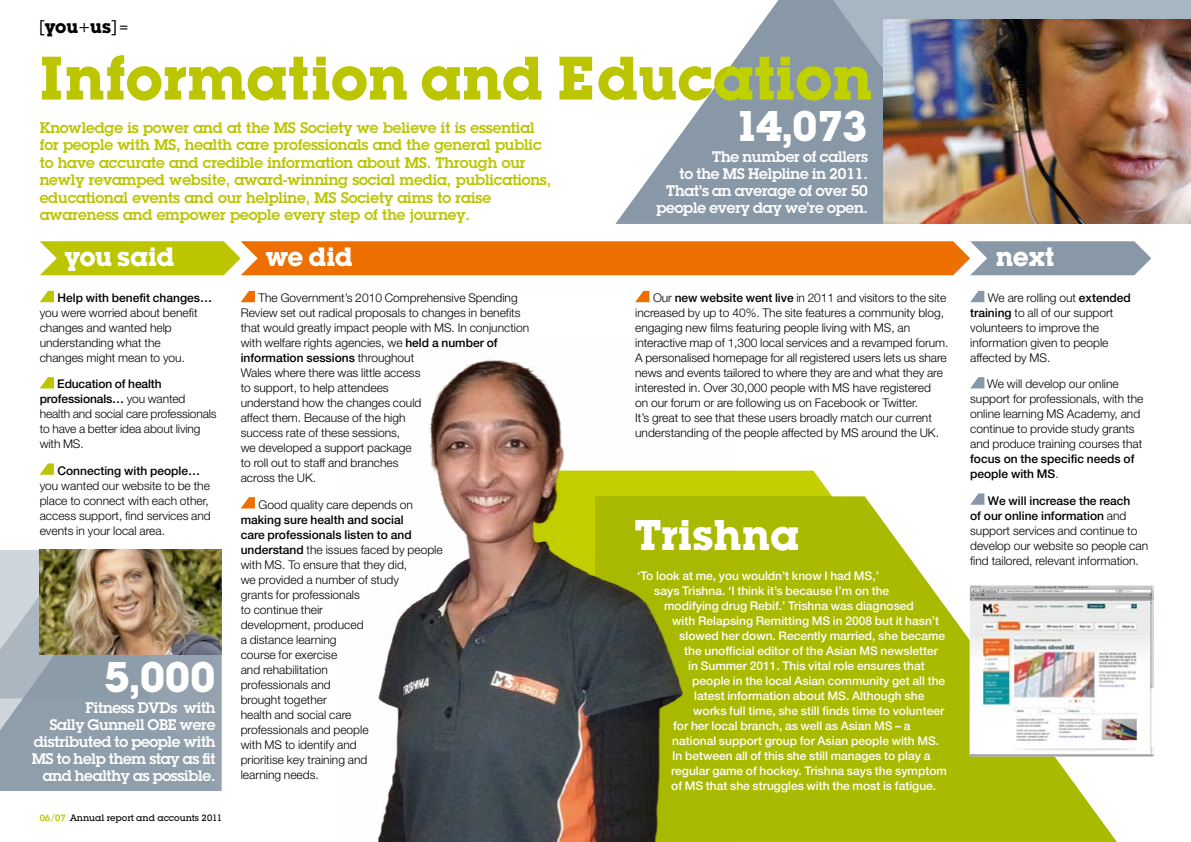
<style>
.page{position:relative;width:1191px;height:842px;background:#fff}
.page>*{position:absolute;margin:0;border:0;box-sizing:border-box;transform-origin:0 0}
.t1{font:700 60px "Lubalin Graph Std";letter-spacing:-.01em;color:#bbc500}
.t2{font:700 42px "Lubalin Graph Std";color:#fff}
.t3{font:700 26px "Lubalin Graph Std";letter-spacing:-.01em;color:#fff}
.t4{font:700 18px "Lubalin Graph Std";color:#000}
.t5{font:600 15px/17.5px "Lubalin Graph Std";letter-spacing:-.005em;color:#bbc500}
.t6{font:600 15px/17px "Lubalin Graph Std";letter-spacing:-.015em;color:#fff;text-align:right}
.t7{font:300 12px/15px "Helvetica Neue LT Std";color:#000}
.t8{font:500 12px "Helvetica Neue LT Std";color:#fff}
.t9{font:500 12px/15px "Helvetica Neue LT Std";color:#000}
.t10{font:500 9px "Lubalin Graph Std";letter-spacing:-.005em;color:#000}
.s1{font-weight:400}
.s2{font-weight:500}
.s3{font-weight:600;color:#bbc500}
.s4{font-weight:300}
</style>
<div class="page">
<svg style="left:735px;top:471px;width:250px;height:26px"></svg>
<svg style="left:735px;top:497px;width:381px;height:345px;fill:#aaba00"></svg>
<img style="left:378px;top:359px;width:357px;height:483px">
<svg style="left:40px;top:241px;width:1111px;height:34px;background:#d68a25"></svg>
<svg style="left:635px;top:291px;width:14px;height:11px"></svg>
<svg style="left:40px;top:291px;width:14px;height:11px"></svg>
<svg style="left:40px;top:377px;width:14px;height:11px"></svg>
<svg style="left:40px;top:463px;width:14px;height:12px"></svg>
<svg style="left:970px;top:291px;width:14px;height:11px"></svg>
<svg style="left:970px;top:377px;width:14px;height:11px"></svg>
<svg style="left:970px;top:493px;width:14px;height:12px"></svg>
<svg style="left:241px;top:291px;width:14px;height:11px"></svg>
<svg style="left:241px;top:497px;width:14px;height:11px"></svg>
<svg style="left:635px;top:0;width:556px;height:224px;fill:#8898a6"></svg>
<img style="left:883px;top:20px;width:308px;height:204px">
<svg style="left:0;top:550px;width:40px;height:28px"></svg>
<svg style="left:0;top:578px;width:222px;height:213px;background:#96a4af"></svg>
<img style="left:40px;top:550px;width:181px;height:105px">
<img style="left:968px;top:584px;width:185px;height:173px">
<h3 class="t4" style="left:40px;top:15px;width:90px"><span class="s1">[</span>you<span class="s1">+</span>us<span class="s1">]=</span></h3>
<h1 class="t1" style="left:40px;top:39px;width:834px">Information and Education</h1>
<p class="t5" style="left:40px;top:118px;width:513px">Knowledge is power and at the MS Society we believe it is essential for people with MS, health care professionals and the general public to have accurate and credible information about MS. Through our newly revamped website, award-winning social media, publications, educational events and our helpline, MS Society aims to raise awareness and empower people every step of the journey.</p>
<h3 class="t3" style="left:65px;top:240px;width:111px">you said</h3>
<h3 class="t3" style="left:266px;top:240px;width:88px">we did</h3>
<h2 class="t2" style="left:734px;top:99px;width:135px">14,073</h2>
<p class="t6" style="left:656px;top:148px;width:213px">The number of callers<br>to the MS Helpline in 2011.<br>That’s an average of over 50 people every day we’re open.</p>
<p class="t9" style="left:57px;top:290px;width:156px">Help with benefit changes…</p>
<p class="t7" style="left:40px;top:305px;width:159px">you were worried about benefit changes and wanted help understanding what the changes might mean to you.</p>
<p class="t7" style="left:40px;top:376px;width:178px;text-indent:18px"><span class="s2">Education of health professionals…</span> you wanted health and social care professionals to have a better idea about living with MS.</p>
<p class="t9" style="left:57px;top:463px;width:144px">Connecting with people…</p>
<p class="t7" style="left:40px;top:478px;width:173px">you wanted our website to be the place to connect with each other, access support, find services and events in your local area.</p>
<h2 class="t2" style="left:104px;top:650px;width:113px">5,000</h2>
<p class="t6" style="left:32px;top:699px;width:185px">Fitness DVDs with<br>Sally Gunnell OBE were distributed to people with<br>MS to help them stay as fit and healthy as possible.</p>
<p class="t10" style="left:40px;top:812px;width:184px"><span class="s3">06/07</span> Annual report and accounts 2011</p>
<p class="t7" style="left:241px;top:290px;width:290px;text-indent:18px">The Government’s 2010 Comprehensive Spending Review set out radical proposals to changes in benefits that would greatly impact people with MS. In conjunction with welfare rights agencies, we <span class="s2">held a number of information sessions</span> throughout<br>Wales where there was little access<br>to support, to help attendees<br>understand how the changes could<br>affect them. Because of the high<br>success rate of these sessions,<br>we developed a support package<br>to roll out to staff and branches<br>across the UK.</p>
<p class="t7" style="left:258px;top:496px;width:156px">Good quality care depends on</p>
<p class="t7" style="left:241px;top:511px;width:203px"><span class="s2">making sure health and social<br>care professionals listen to and understand</span> the issues faced by people with MS. To ensure that they did,<br>we provided a number of study<br>grants for professionals<br>to continue their<br>development, produced<br>a distance learning<br>course for exercise<br>and rehabilitation<br>professionals and<br>brought together<br>health and social care<br>professionals and people<br>with MS to identify and<br>prioritise key training and<br>learning needs.</p>
<h2 class="t2" style="left:635px;top:507px;width:166px">Trishna</h2>
<p class="t7" style="left:635px;top:290px;width:315px;text-indent:18px">Our <span class="s2">new website went live</span> in 2011 and visitors to the site increased by up to 40%. The site features a community blog, engaging new films featuring people living with MS, an interactive map of 1,300 local services and a revamped forum.<br>A personalised homepage for all registered users lets us share news and events tailored to where they are and what they are interested in. Over 30,000 people with MS have registered<br>on our forum or are following us on Facebook or Twitter.<br>It’s great to see that these users broadly match our current understanding of the people affected by MS around the UK.</p>
<p class="t8" style="left:637px;top:568px;width:243px">‘To look at me, you wouldn’t know I had MS,’</p>
<p class="t8" style="left:654px;top:583px;width:236px">says Trishna. ‘I think it’s because I’m on the</p>
<p class="t8" style="left:664px;top:598px;width:251px">modifying drug Rebif.’ Trishna was diagnosed</p>
<p class="t8" style="left:672px;top:613px;width:268px">with Relapsing Remitting MS in 2008 but it hasn’t</p>
<p class="t8" style="left:679px;top:628px;width:267px">slowed her down. Recently married, she became</p>
<p class="t8" style="left:684px;top:643px;width:255px">the unofficial editor of the Asian MS newsletter</p>
<p class="t8" style="left:688px;top:658px;width:238px">in Summer 2011. This vital role ensures that</p>
<p class="t8" style="left:692px;top:673px;width:254px">people in the local Asian community get all the</p>
<p class="t8" style="left:694px;top:688px;width:232px">latest information about MS. Although she</p>
<p class="t8" style="left:693px;top:703px;width:252px">works full time, she still finds time to volunteer</p>
<p class="t8" style="left:673px;top:718px;width:239px">for her local branch, as well as Asian MS – a</p>
<p class="t8" style="left:672px;top:733px;width:268px">national support group for Asian people with MS.</p>
<p class="t8" style="left:672px;top:748px;width:260px">In between all of this she still manages to play a</p>
<p class="t8" style="left:671px;top:763px;width:277px">regular game of hockey. Trishna says the symptom</p>
<p class="t8" style="left:671px;top:778px;width:266px">of MS that she struggles with the most is fatigue.</p>
<h3 class="t3" style="left:995px;top:240px;width:60px">next</h3>
<p class="t7" style="left:970px;top:290px;width:162px;text-indent:18px">We are rolling out <span class="s2">extended training</span> to all of our support volunteers to improve the information given to people affected by MS.</p>
<p class="t7" style="left:970px;top:376px;width:175px;text-indent:17px">We will develop our online support for professionals, with the online learning MS Academy, and continue to provide study grants and produce training courses that</p>
<p class="t9" style="left:970px;top:452px;width:166px">focus on the specific needs of people with MS<span class="s4">.</span></p>
<p class="t7" style="left:970px;top:493px;width:179px;text-indent:18px"><span class="s2">We will increase the reach<br>of our online information</span> and support services and continue to develop our website so people can find tailored, relevant information.</p>
</div>
